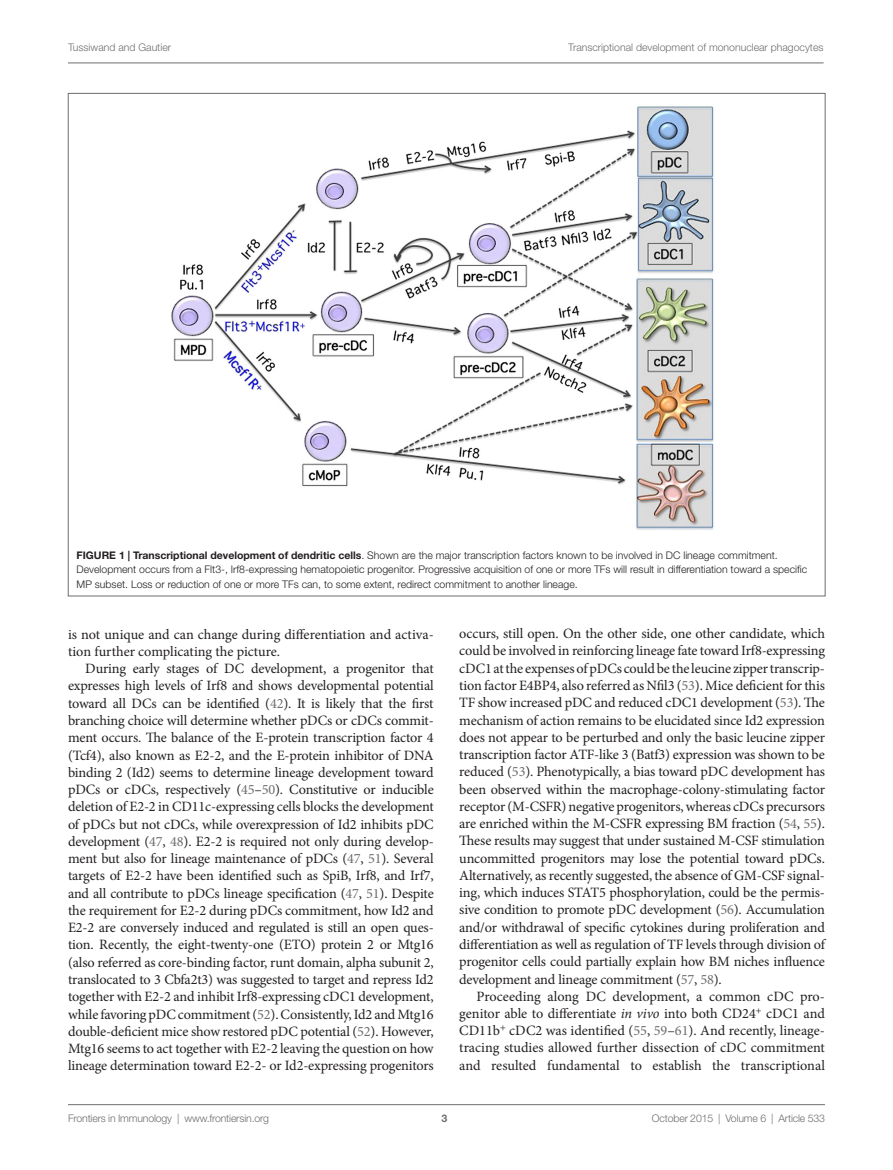
<style>
.page{position:relative;width:893px;height:1170px;background:#fff}
.page>*{position:absolute;margin:0;border:0;box-sizing:border-box;transform-origin:0 0}
.t1{font:14.25px/17.2px "Minion Pro";letter-spacing:-.01em;color:#231f20;text-align:justify}
.t2{font:300 10.5px/14.2px "Helvetica Neue LT Std";color:#231f20}
.t3{font:300 10.5px "Helvetica Neue LT Std";color:#6c6d70}
.t4{font:700 10.5px "Helvetica Neue LT Std";color:#6c6d70}
.s1{font-weight:700}
.s2{color:#6c6d70}
.s3{font-style:italic}
</style>
<div class="page">
<hr style="left:68px;top:1104px;width:757px;height:1px;background:#6c6d70">
<hr style="left:68px;top:63px;width:756px;height:1px;background:#6c6d70">
<img style="left:171px;top:106px;width:543px;height:423px">
<p class="t3" style="left:68px;top:41px;width:105px">Tussiwand and Gautier</p>
<p class="t3" style="left:568px;top:41px;width:257px">Transcriptional development of mononuclear phagocytes</p>
<p class="t2" style="left:77px;top:548px;width:732px"><span class="s1">FIGURE 1 | Transcriptional development of dendritic cells</span>. Shown are the major transcription factors known to be involved in DC lineage commitment.<br>Development occurs from a Flt3-, Irf8-expressing hematopoietic progenitor. Progressive acquisition of one or more TFs will result in differentiation toward a specific<br>MP subset. Loss or reduction of one or more TFs can, to some extent, redirect commitment to another lineage.</p>
<p class="t1" style="left:68px;top:625px;width:367px">is not unique and can change during differentiation and activa&shy;tion further complicating the picture.</p>
<p class="t1" style="left:68px;top:660px;width:367px;text-indent:17px">During early stages of DC development, a progenitor that expresses high levels of Irf8 and shows developmental potential toward all DCs can be identified (<span class="s2">42</span>). It is likely that the first branching choice will determine whether pDCs or cDCs commit&shy;ment occurs. The balance of the E-protein transcription factor 4 (Tcf4), also known as E2-2, and the E-protein inhibitor of DNA binding 2 (Id2) seems to determine lineage development toward pDCs or cDCs, respectively (<span class="s2">45</span>–<span class="s2">50</span>). Constitutive or inducible deletion of E2-2 in CD11c-expressing cells blocks the development of pDCs but not cDCs, while overexpression of Id2 inhibits pDC development (<span class="s2">47</span>, <span class="s2">48</span>). E2-2 is required not only during develop&shy;ment but also for lineage maintenance of pDCs (<span class="s2">47</span>, <span class="s2">51</span>). Several targets of E2-2 have been identified such as SpiB, Irf8, and Irf7, and all contribute to pDCs lineage specification (<span class="s2">47</span>, <span class="s2">51</span>). Despite the requirement for E2-2 during pDCs commitment, how Id2 and E2-2 are conversely induced and regulated is still an open ques&shy;tion. Recently, the eight-twenty-one (ETO) protein 2 or Mtg16 (also referred as core-binding factor, runt domain, alpha subunit 2, translocated to 3 Cbfa2t3) was suggested to target and repress Id2 together with E2-2 and inhibit Irf8-expressing cDC1 development, while favoring pDC commitment (<span class="s2">52</span>). Consistently, Id2 and Mtg16 double-deficient mice show restored pDC potential (<span class="s2">52</span>). However, Mtg16 seems to act together with E2-2 leaving the question on how lineage determination toward E2-2- or Id2-expressing progenitors</p>
<p class="t1" style="left:459px;top:625px;width:367px">occurs, still open. On the other side, one other candidate, which could be involved in reinforcing lineage fate toward Irf8-expressing cDC1 at the expenses of pDCs could be the leucine zipper transcrip&shy;tion factor E4BP4, also referred as Nfil3 (<span class="s2">53</span>). Mice deficient for this TF show increased pDC and reduced cDC1 development (<span class="s2">53</span>). The mechanism of action remains to be elucidated since Id2 expression does not appear to be perturbed and only the basic leucine zipper transcription factor ATF-like 3 (Batf3) expression was shown to be reduced (<span class="s2">53</span>). Phenotypically, a bias toward pDC development has been observed within the macrophage-colony-stimulating factor receptor (M-CSFR) negative progenitors, whereas cDCs precursors are enriched within the M-CSFR expressing BM fraction (<span class="s2">54</span>, <span class="s2">55</span>).<br>These results may suggest that under sustained M-CSF stimulation uncommitted progenitors may lose the potential toward pDCs.<br>Alternatively, as recently suggested, the absence of GM-CSF signal&shy;ing, which induces STAT5 phosphorylation, could be the permis&shy;sive condition to promote pDC development (<span class="s2">56</span>). Accumulation and/or withdrawal of specific cytokines during proliferation and differentiation as well as regulation of TF levels through division of progenitor cells could partially explain how BM niches influence development and lineage commitment (<span class="s2">57</span>, <span class="s2">58</span>).</p>
<p class="t1" style="left:459px;top:987px;width:367px;text-indent:17px">Proceeding along DC development, a common cDC pro&shy;genitor able to differentiate <span class="s3">in vivo</span> into both CD24<sup>+</sup> cDC1 and CD11b<sup>+</sup> cDC2 was identified (<span class="s2">55</span>, <span class="s2">59</span>–<span class="s2">61</span>). And recently, lineage&shy;tracing studies allowed further dissection of cDC commitment and resulted fundamental to establish the transcriptional</p>
<p class="t3" style="left:68px;top:1111px;width:203px">Frontiers in Immunology | www.frontiersin.org</p>
<p class="t4" style="left:441px;top:1111px;width:7px">3</p>
<p class="t3" style="left:652px;top:1111px;width:174px">October 2015 | Volume 6 | Article 533</p>
</div>
